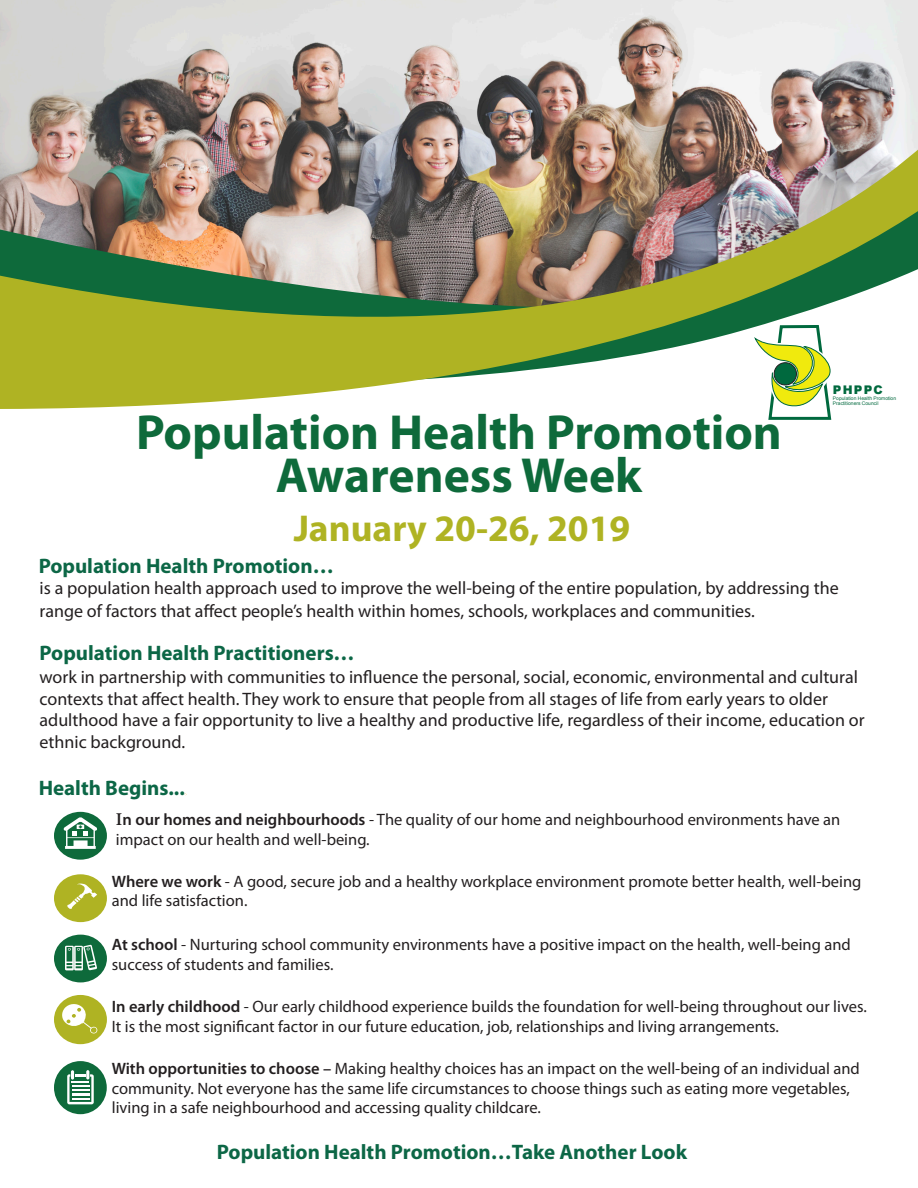
<style>
.page{position:relative;width:918px;height:1188px;background:#fff}
.page>*{position:absolute;margin:0;border:0;box-sizing:border-box;transform-origin:0 0}
.t1{font:700 49.5px "Myriad Pro";color:#0e6a3b}
.t2{font:700 37.5px "Myriad Pro";color:#afb323}
.t3{font:700 21px "Myriad Pro";color:#0c6746}
.t4{font:18px/21.6px "Myriad Pro";color:#231f20}
.t5{font:16.5px/19.8px "Myriad Pro";color:#231f20}
.t6{font:900 11.85px "Arial";letter-spacing:.1em;color:#00693e}
.t7{font:4.95px/4.9px "Arial";color:#00693e}
.s1{font-family:"Minion Pro";font-weight:600;font-size:18px}
.s2{font-weight:600}
</style>
<div class="page">
<img style="left:0;top:0;width:918px;height:38px">
<img style="left:0;top:38px;width:918px;height:371px">
<svg style="left:754px;top:324px;width:81px;height:96px"></svg>
<div style="left:54px;top:812px;width:53px;height:48px;background:#0e6a3b;border-radius:50%"></div>
<svg style="left:63px;top:817px;width:34px;height:32px"></svg>
<div style="left:54px;top:874px;width:53px;height:48px;background:#afb323;border-radius:50%"></div>
<svg style="left:67px;top:883px;width:30px;height:26px"></svg>
<div style="left:54px;top:935px;width:53px;height:47px;background:#0e6a3b;border-radius:50%"></div>
<svg style="left:65px;top:945px;width:32px;height:25px"></svg>
<div style="left:54px;top:995px;width:53px;height:49px;background:#afb323;border-radius:50%"></div>
<svg style="left:62px;top:1004px;width:36px;height:30px"></svg>
<div style="left:54px;top:1061px;width:53px;height:53px;background:#0e6a3b;border-radius:50%"></div>
<svg style="left:67px;top:1070px;width:27px;height:34px"></svg>
<p class="t1" style="left:136px;top:400px;width:647px">Population Health Promotion</p>
<p class="t1" style="left:276px;top:443px;width:368px">Awareness Week</p>
<p class="t2" style="left:294px;top:503px;width:338px">January 20-26, 2019</p>
<p class="t3" style="left:39px;top:553px;width:297px">Population Health Promotion…</p>
<p class="t6" style="left:833px;top:381px;width:51px">PHPPC</p>
<p class="t7" style="left:833px;top:396px;width:65px">Population Health Promotion<br>Practitioners Council</p>
<p class="t4" style="left:40px;top:576px;width:801px;line-height:23.4px">is a population health approach used to improve the well-being of the entire population, by addressing the range of factors that affect people’s health within homes, schools, workplaces and communities.</p>
<p class="t3" style="left:40px;top:640px;width:317px">Population Health Practitioners…</p>
<p class="t4" style="left:40px;top:666px;width:827px">work in partnership with communities to influence the personal, social, economic, environmental and cultural contexts that affect health. They work to ensure that people from all stages of life from early years to older adulthood have a fair opportunity to live a healthy and productive life, regardless of their income, education or ethnic background.</p>
<p class="t3" style="left:39px;top:774px;width:148px">Health Begins...</p>
<p class="t5" style="left:116px;top:809px;width:726px"><span class="s1">I</span><span class="s2">n our homes and neighbourhoods</span> - The quality of our home and neighbourhood environments have an impact on our health and well-being.</p>
<p class="t5" style="left:112px;top:871px;width:751px"><span class="s2">Where we work</span> - A good, secure job and a healthy workplace environment promote better health, well-being and life satisfaction.</p>
<p class="t5" style="left:112px;top:935px;width:741px"><span class="s2">At school</span> - Nurturing school community environments have a positive impact on the health, well-being and success of students and families.</p>
<p class="t5" style="left:112px;top:996px;width:757px"><span class="s2">In early childhood</span> - Our early childhood experience builds the foundation for well-being throughout our lives.<br>It is the most significant factor in our future education, job, relationships and living arrangements.</p>
<p class="t5" style="left:112px;top:1058px;width:750px"><span class="s2">With opportunities to choose –</span> Making healthy choices has an impact on the well-being of an individual and community. Not everyone has the same life circumstances to choose things such as eating more vegetables, living in a safe neighbourhood and accessing quality childcare.</p>
<p class="t3" style="left:217px;top:1138px;width:472px">Population Health Promotion…Take Another Look</p>
</div>
